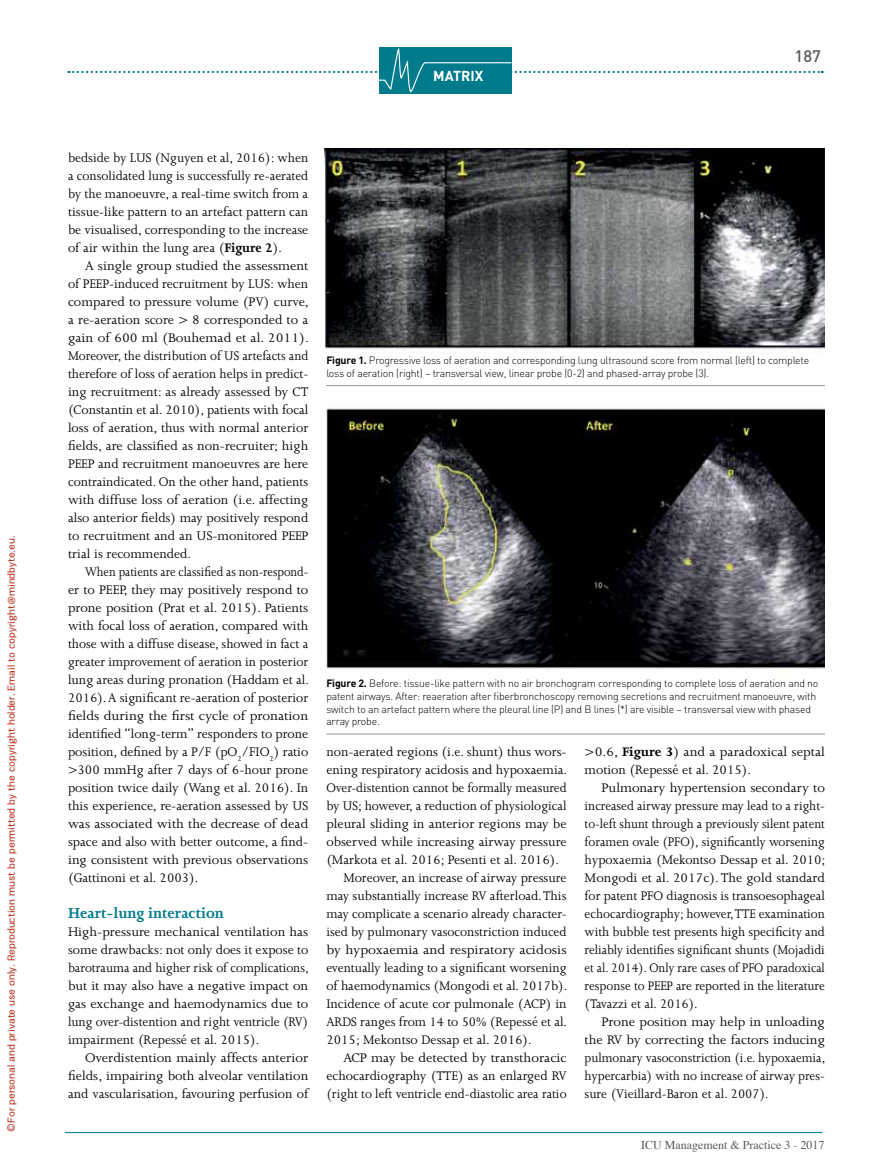
<style>
.page{position:relative;width:893px;height:1174px;background:#fff}
.page>*{position:absolute;margin:0;border:0;box-sizing:border-box;transform-origin:0 0}
.t1{font:700 16.5px "Joanna";color:#007b8c}
.t2{font:500 16.5px "DIN";color:#58595b}
.t3{font:14.25px/18px "Joanna";color:#000;text-align:justify;scale:1.04 1}
.t4{font:14.25px/18px "Joanna";color:#000;text-align:justify}
.t5{font:14.25px/18px "Joanna";color:#000;text-align:justify;scale:.9 1}
.t6{font:14.25px/18px "Joanna";color:#000;text-align:justify;scale:1.05 1}
.t7{font:14.25px/18px "Joanna";color:#000;scale:1.06 1}
.t8{font:14.25px "Joanna";color:#000;scale:.96 1}
.t9{font:14.25px "Joanna";color:#000;scale:.95 1}
.t10{font:14.25px "Joanna";color:#000;scale:1.08 1}
.t11{font:700 14.25px "DIN";color:#fff}
.t12{font:12px "Times";color:#58595b}
.t13{font:300 10.5px/12.6px "DIN Pro";letter-spacing:-.02em;color:#000}
.t14{font:10.5px "PRC Fidelity";color:#b82e1b}
.s1{font-weight:700}
</style>
<div class="page">
<hr style="left:65px;top:1132px;width:757px;height:1px;background:#007b8c">
<div style="left:379px;top:47px;width:133px;height:47px;background:#007b8c"></div>
<svg style="left:69px;top:48px;width:754px;height:44px"></svg>
<img style="left:325px;top:149px;width:500px;height:200px">
<img style="left:326px;top:408px;width:498px;height:261px">
<hr style="left:326px;top:385px;width:499px;height:1px;background:#939598">
<hr style="left:326px;top:733px;width:499px;height:1px;background:#939598">
<p class="t14" style="left:5px;top:1131px;width:597px;rotate:-90deg">©For personal and private use only. Reproduction must be permitted by the copyright holder. Email to copyright@mindbyte.eu.</p>
<p class="t11" style="left:433px;top:66px;width:52px">MATRIX</p>
<p class="t2" style="left:795px;top:46px;width:28px">187</p>
<p class="t4" style="left:68px;top:149px;width:242px">bedside by LUS (Nguyen et al, 2016): when a consolidated lung is successfully re-aerated by the manoeuvre, a real-time switch from a tissue-like pattern to an artefact pattern can be visualised, corresponding to the increase of air within the lung area (<span class="s1">Figure 2</span>).</p>
<p class="t3" style="left:68px;top:257px;width:233px;text-indent:17px">A single group studied the assessment of PEEP-induced recruitment by LUS: when compared to pressure volume (PV) curve, a re-aeration score &gt; 8 corresponded to a gain of 600 ml (Bouhemad et al. 2011).<br>Moreover, the distribution of US artefacts and therefore of loss of aeration helps in predict&shy;ing recruitment: as already assessed by CT (Constantin et al. 2010), patients with focal loss of aeration, thus with normal anterior fields, are classified as non-recruiter; high PEEP and recruitment manoeuvres are here contraindicated. On the other hand, patients with diffuse loss of aeration (i.e. affecting also anterior fields) may positively respond to recruitment and an US-monitored PEEP trial is recommended.</p>
<p class="t5" style="left:68px;top:563px;width:269px;text-indent:17px">When patients are classified as non-respond&shy;er to PEEP, they may positively respond to prone position (Prat et al. 2015). Patients with focal loss of aeration, compared with those with a diffuse disease, showed in fact a greater improvement of aeration in posterior lung areas during pronation (Haddam et al.<br>2016). A significant re-aeration of posterior fields during the first cycle of pronation identified “long-term” responders to prone position, defined by a P/F (pO<sub>2</sub>/FIO<sub>2</sub>) ratio &gt;300 mmHg after 7 days of 6-hour prone position twice daily (Wang et al. 2016). In this experience, re-aeration assessed by US was associated with the decrease of dead space and also with better outcome, a find&shy;ing consistent with previous observations (Gattinoni et al. 2003).</p>
<p class="t1" style="left:68px;top:904px;width:157px">Heart-lung interaction</p>
<p class="t4" style="left:68px;top:923px;width:242px">High-pressure mechanical ventilation has some drawbacks: not only does it expose to barotrauma and higher risk of complications, but it may also have a negative impact on gas exchange and haemodynamics due to lung over-distention and right ventricle (RV) impairment (Repessé et al. 2015).</p>
<p class="t6" style="left:68px;top:1049px;width:230px;text-indent:17px">Overdistention mainly affects anterior fields, impairing both alveolar ventilation and vascularisation, favouring perfusion of</p>
<p class="t13" style="left:326px;top:353px;width:484px"><span class="s1">Figure 1.</span> Progressive loss of aeration and corresponding lung ultrasound score from normal (left) to complete loss of aeration (right) – transversal view, linear probe (0-2) and phased-array probe (3).</p>
<p class="t13" style="left:326px;top:677px;width:494px"><span class="s1">Figure 2.</span> Before: tissue-like pattern with no air bronchogram corresponding to complete loss of aeration and no patent airways. After: reaeration after fiberbronchoscopy removing secretions and recruitment manoeuvre, with switch to an artefact pattern where the pleural line (P) and B lines (*) are visible – transversal view with phased array probe.</p>
<p class="t4" style="left:326px;top:743px;width:242px">non-aerated regions (i.e. shunt) thus wors-</p>
<p class="t4" style="left:326px;top:761px;width:242px">ening respiratory acidosis and hypoxaemia.</p>
<p class="t9" style="left:326px;top:780px;width:254px">Over-distention cannot be formally measured</p>
<p class="t4" style="left:326px;top:797px;width:242px">by US; however, a reduction of physiological</p>
<p class="t4" style="left:326px;top:815px;width:242px">pleural sliding in anterior regions may be</p>
<p class="t4" style="left:326px;top:833px;width:242px">observed while increasing airway pressure</p>
<p class="t4" style="left:326px;top:851px;width:234px">(Markota et al. 2016; Pesenti et al. 2016).</p>
<p class="t4" style="left:343px;top:869px;width:225px">Moreover, an increase of airway pressure</p>
<p class="t4" style="left:326px;top:887px;width:242px">may substantially increase RV afterload. This</p>
<p class="t4" style="left:326px;top:905px;width:242px">may complicate a scenario already character-</p>
<p class="t4" style="left:326px;top:923px;width:242px">ised by pulmonary vasoconstriction induced</p>
<p class="t10" style="left:326px;top:942px;width:224px">by hypoxaemia and respiratory acidosis</p>
<p class="t4" style="left:326px;top:959px;width:242px">eventually leading to a significant worsening</p>
<p class="t4" style="left:326px;top:977px;width:242px">of haemodynamics (Mongodi et al. 2017b).</p>
<p class="t4" style="left:326px;top:995px;width:242px">Incidence of acute cor pulmonale (ACP) in</p>
<p class="t4" style="left:326px;top:1013px;width:242px">ARDS ranges from 14 to 50% (Repessé et al.</p>
<p class="t4" style="left:326px;top:1031px;width:207px">2015; Mekontso Dessap et al. 2016).</p>
<p class="t7" style="left:343px;top:1049px;width:212px">ACP may be detected by transthoracic</p>
<p class="t4" style="left:326px;top:1067px;width:242px">echocardiography (TTE) as an enlarged RV</p>
<p class="t8" style="left:326px;top:1086px;width:252px">(right to left ventricle end-diastolic area ratio</p>
<p class="t7" style="left:585px;top:743px;width:228px">&gt;0.6, <span class="s1">Figure 3</span>) and a paradoxical septal motion (Repessé et al. 2015).</p>
<p class="t3" style="left:585px;top:779px;width:233px;text-indent:17px">Pulmonary hypertension secondary to increased airway pressure may lead to a right&shy;to-left shunt through a previously silent patent foramen ovale (PFO), significantly worsening hypoxaemia (Mekontso Dessap et al. 2010; Mongodi et al. 2017c). The gold standard for patent PFO diagnosis is transoesophageal echocardiography; however, TTE examination with bubble test presents high specificity and reliably identifies significant shunts (Mojadidi et al. 2014). Only rare cases of PFO paradoxical response to PEEP are reported in the literature (Tavazzi et al. 2016).</p>
<p class="t3" style="left:585px;top:1013px;width:233px;text-indent:17px">Prone position may help in unloading the RV by correcting the factors inducing pulmonary vasoconstriction (i.e. hypoxaemia, hypercarbia) with no increase of airway pres&shy;sure (Vieillard-Baron et al. 2007).</p>
<p class="t12" style="left:641px;top:1134px;width:185px">ICU Management &amp; Practice 3 - 2017</p>
</div>
